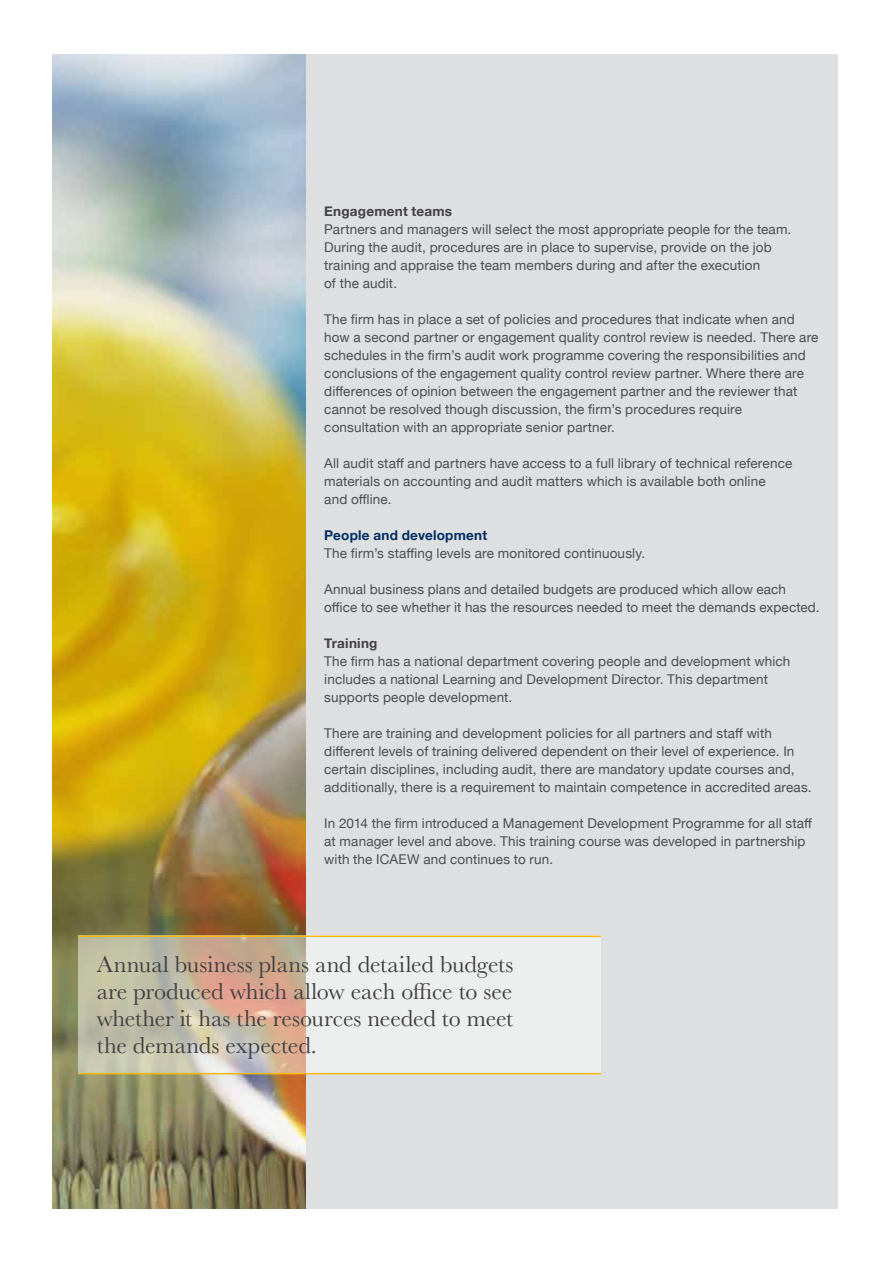
<style>
.page{position:relative;width:893px;height:1263px;background:#fff}
.page>*{position:absolute;margin:0;border:0;box-sizing:border-box;transform-origin:0 0}
.t1{font:24px/27px "Baskerville";letter-spacing:-.005em;color:#414042;text-align:justify}
.t2{font:13.5px/18px "Helvetica Neue";letter-spacing:.01em;color:#4d4d4f}
.t3{font:700 13.5px "Helvetica Neue";letter-spacing:.015em;color:#414042}
.t4{font:700 13.5px "Helvetica Neue";letter-spacing:.015em;color:#002d62}
</style>
<div class="page">
<img style="left:52px;top:54px;width:255px;height:1155px">
<div style="left:307px;top:54px;width:586px;height:1155px;background:#dedfe0"></div>
<div style="left:839px;top:30px;width:54px;height:1233px;background:#fff"></div>
<svg style="left:79px;top:937px;width:522px;height:136px;fill:#edeeee"></svg>
<hr style="left:79px;top:1073px;width:522px;height:1px;background:#fdb913">
<hr style="left:79px;top:935px;width:522px;height:2px;background:#fdb913">
<p class="t3" style="left:324px;top:201px;width:129px">Engagement teams</p>
<p class="t2" style="left:324px;top:221px;width:469px">Partners and managers will select the most appropriate people for the team.<br>During the audit, procedures are in place to supervise, provide on the job training and appraise the team members during and after the execution<br>of the audit.</p>
<p class="t2" style="left:324px;top:311px;width:496px">The firm has in place a set of policies and procedures that indicate when and how a second partner or engagement quality control review is needed. There are schedules in the firm’s audit work programme covering the responsibilities and conclusions of the engagement quality control review partner. Where there are differences of opinion between the engagement partner and the reviewer that cannot be resolved though discussion, the firm’s procedures require consultation with an appropriate senior partner.</p>
<p class="t2" style="left:324px;top:455px;width:470px">All audit staff and partners have access to a full library of technical reference materials on accounting and audit matters which is available both online<br>and offline.</p>
<p class="t4" style="left:324px;top:525px;width:164px">People and development</p>
<p class="t2" style="left:324px;top:545px;width:322px">The firm’s staffing levels are monitored continuously.</p>
<p class="t2" style="left:324px;top:581px;width:497px">Annual business plans and detailed budgets are produced which allow each office to see whether it has the resources needed to meet the demands expected.</p>
<p class="t3" style="left:324px;top:633px;width:55px">Training</p>
<p class="t2" style="left:324px;top:653px;width:468px">The firm has a national department covering people and development which includes a national Learning and Development Director. This department supports people development.</p>
<p class="t2" style="left:324px;top:725px;width:489px">There are training and development policies for all partners and staff with different levels of training delivered dependent on their level of experience. In certain disciplines, including audit, there are mandatory update courses and, additionally, there is a requirement to maintain competence in accredited areas.</p>
<p class="t2" style="left:324px;top:815px;width:489px">In 2014 the firm introduced a Management Development Programme for all staff at manager level and above. This training course was developed in partnership with the ICAEW and continues to run.</p>
<h1 class="t1" style="left:97px;top:951px;width:418px">Annual business plans and detailed budgets are produced which allow each office to see whether it has the resources needed to meet the demands expected.</h1>
</div>
